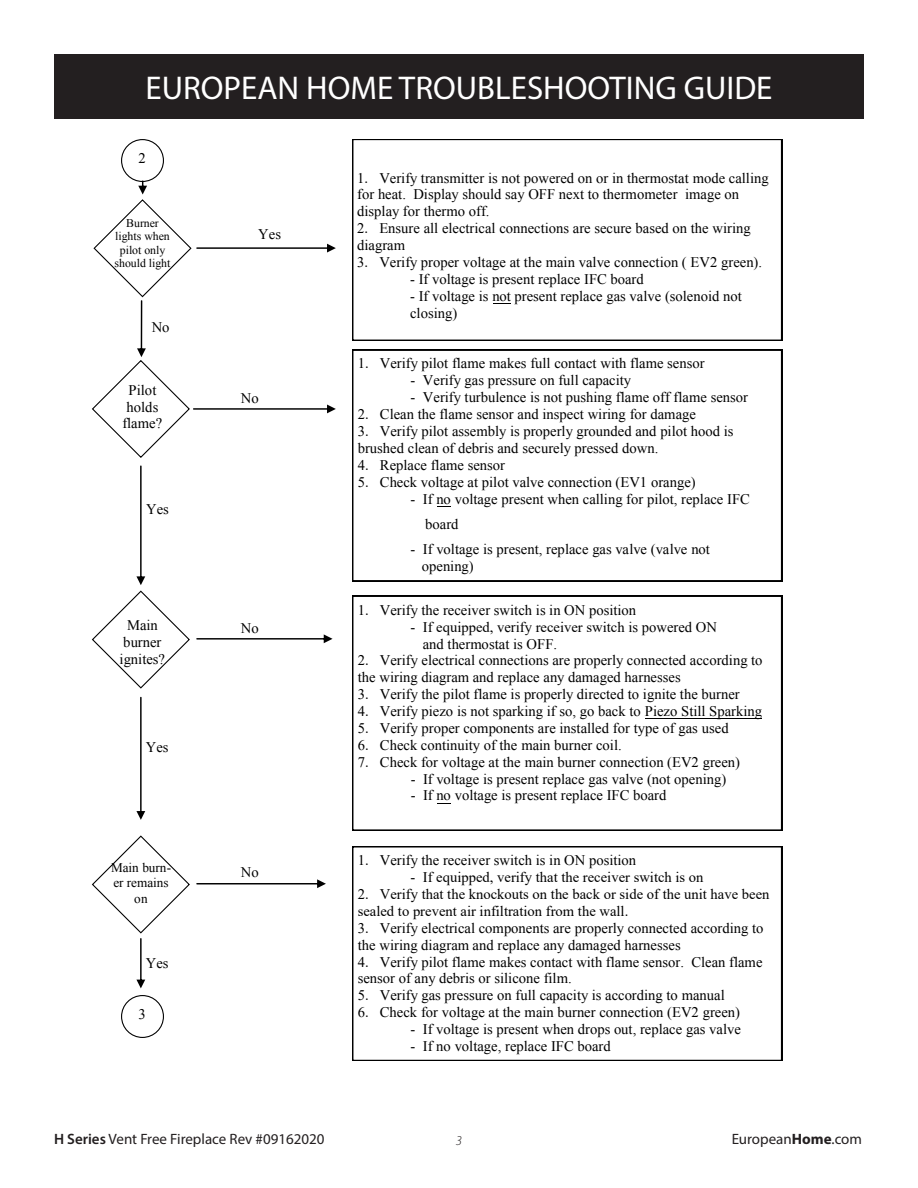
<style>
.page{position:relative;width:918px;height:1188px;background:#fff}
.page>*{position:absolute;margin:0;border:0;box-sizing:border-box;transform-origin:0 0}
.t1{font:33px "Myriad Pro";color:#fff}
.t2{font:15px "Myriad Pro";color:#231f20}
.t3{font:14.7px/17px "Times New Roman";color:#000}
.t4{font:italic 300 13.5px "Myriad Pro";color:#231f20}
.t5{font:13.2px/15.3px "Times New Roman";color:#000;text-align:center}
.t6{font:11.85px/13.5px "Times New Roman";color:#000;text-align:center}
.s1{font-weight:600}
.s2{font-weight:700}
</style>
<div class="page">
<div style="left:54px;top:54px;width:810px;height:65px;background:#231f20"></div>
<svg style="left:352px;top:139px;width:430px;height:202px"></svg>
<svg style="left:493px;top:303px;width:18px;height:1px"></svg>
<svg style="left:352px;top:350px;width:430px;height:231px"></svg>
<svg style="left:437px;top:506px;width:14px;height:1px"></svg>
<svg style="left:196px;top:634px;width:137px;height:9px"></svg>
<svg style="left:352px;top:596px;width:430px;height:235px"></svg>
<svg style="left:437px;top:803px;width:14px;height:1px"></svg>
<hr style="left:645px;top:718px;width:117px;height:1px;background:#000">
<svg style="left:136px;top:697px;width:9px;height:123px"></svg>
<svg style="left:196px;top:879px;width:130px;height:9px"></svg>
<svg style="left:352px;top:846px;width:430px;height:215px"></svg>
<svg style="left:92px;top:835px;width:98px;height:153px"></svg>
<svg style="left:121px;top:995px;width:43px;height:43px"></svg>
<svg style="left:92px;top:139px;width:244px;height:319px"></svg>
<svg style="left:92px;top:465px;width:98px;height:224px"></svg>
<h1 class="t1" style="left:145px;top:67px;width:629px">EUROPEAN HOME TROUBLESHOOTING GUIDE</h1>
<p class="t3" style="left:139px;top:150px;width:9px">2</p>
<p class="t6" style="left:114px;top:216px;width:57px">Burner lights when pilot only should light</p>
<p class="t3" style="left:258px;top:226px;width:24px">Yes</p>
<p class="t3" style="left:152px;top:318px;width:19px">No</p>
<p class="t3" style="left:122px;top:381px;width:41px;text-align:center">Pilot holds flame?</p>
<p class="t3" style="left:241px;top:390px;width:19px">No</p>
<p class="t3" style="left:146px;top:500px;width:24px">Yes</p>
<p class="t3" style="left:120px;top:616px;width:47px;text-align:center">Main burner ignites?</p>
<p class="t3" style="left:241px;top:620px;width:19px">No</p>
<p class="t3" style="left:146px;top:738px;width:24px">Yes</p>
<p class="t5" style="left:111px;top:860px;width:62px">Main burn-- er remains on</p>
<p class="t3" style="left:241px;top:864px;width:19px">No</p>
<p class="t3" style="left:146px;top:954px;width:24px">Yes</p>
<p class="t3" style="left:139px;top:1006px;width:9px">3</p>
<p class="t3" style="left:357px;top:169px;width:413px">1. Verify transmitter is not powered on or in thermostat mode calling for heat. Display should say OFF next to thermometer image on display for thermo off.</p>
<p class="t3" style="left:357px;top:219px;width:395px">2. Ensure all electrical connections are secure based on the wiring diagram</p>
<p class="t3" style="left:357px;top:253px;width:406px">3. Verify proper voltage at the main valve connection ( EV2 green).</p>
<p class="t3" style="left:410px;top:270px;width:235px">- If voltage is present replace IFC board</p>
<p class="t3" style="left:410px;top:287px;width:333px">- If voltage is not present replace gas valve (solenoid not closing)</p>
<p class="t3" style="left:358px;top:355px;width:348px">1. Verify pilot flame makes full contact with flame sensor</p>
<p class="t3" style="left:411px;top:372px;width:222px">- Verify gas pressure on full capacity</p>
<p class="t3" style="left:411px;top:389px;width:339px">- Verify turbulence is not pushing flame off flame sensor</p>
<p class="t3" style="left:358px;top:405px;width:340px">2. Clean the flame sensor and inspect wiring for damage</p>
<p class="t3" style="left:358px;top:422px;width:377px">3. Verify pilot assembly is properly grounded and pilot hood is brushed clean of debris and securely pressed down.</p>
<p class="t3" style="left:358px;top:456px;width:149px">4. Replace flame sensor</p>
<p class="t3" style="left:358px;top:473px;width:339px">5. Check voltage at pilot valve connection (EV1 orange)</p>
<p class="t3" style="left:425px;top:485px;width:326px;line-height:26px;text-indent:-14px">- If no voltage present when calling for pilot, replace IFC board</p>
<p class="t3" style="left:422px;top:541px;width:290px;text-indent:-11px">- If voltage is present, replace gas valve (valve not opening)</p>
<p class="t3" style="left:358px;top:601px;width:280px">1. Verify the receiver switch is in ON position</p>
<p class="t3" style="left:423px;top:617px;width:296px;line-height:17.9px;text-indent:-12px">- If equipped, verify receiver switch is powered ON and thermostat is OFF.</p>
<p class="t3" style="left:358px;top:651px;width:406px">2. Verify electrical connections are properly connected according to the wiring diagram and replace any damaged harnesses</p>
<p class="t3" style="left:358px;top:685px;width:383px">3. Verify the pilot flame is properly directed to ignite the burner</p>
<p class="t3" style="left:358px;top:702px;width:406px">4. Verify piezo is not sparking if so, go back to Piezo Still Sparking</p>
<p class="t3" style="left:358px;top:719px;width:372px">5. Verify proper components are installed for type of gas used</p>
<p class="t3" style="left:358px;top:736px;width:265px">6. Check continuity of the main burner coil.</p>
<p class="t3" style="left:358px;top:753px;width:384px">7. Check for voltage at the main burner connection (EV2 green)</p>
<p class="t3" style="left:411px;top:770px;width:317px">- If voltage is present replace gas valve (not opening)</p>
<p class="t3" style="left:411px;top:787px;width:257px">- If no voltage is present replace IFC board</p>
<p class="t3" style="left:358px;top:851px;width:280px">1. Verify the receiver switch is in ON position</p>
<p class="t3" style="left:411px;top:868px;width:294px">- If equipped, verify that the receiver switch is on</p>
<p class="t3" style="left:358px;top:885px;width:413px">2. Verify that the knockouts on the back or side of the unit have been sealed to prevent air infiltration from the wall.</p>
<p class="t3" style="left:358px;top:919px;width:407px">3. Verify electrical components are properly connected according to the wiring diagram and replace any damaged harnesses</p>
<p class="t3" style="left:358px;top:953px;width:406px">4. Verify pilot flame makes contact with flame sensor. Clean flame sensor of any debris or silicone film.</p>
<p class="t3" style="left:358px;top:986px;width:369px">5. Verify gas pressure on full capacity is according to manual</p>
<p class="t3" style="left:358px;top:1003px;width:384px">6. Check for voltage at the main burner connection (EV2 green)</p>
<p class="t3" style="left:411px;top:1021px;width:332px">- If voltage is present when drops out, replace gas valve</p>
<p class="t3" style="left:411px;top:1037px;width:202px">- If no voltage, replace IFC board</p>
<p class="t2" style="left:54px;top:1130px;width:272px"><span class="s1">H Series</span> Vent Free Fireplace Rev #09162020</p>
<p class="t2" style="left:732px;top:1130px;width:132px">European<span class="s2">Home</span>.com</p>
<p class="t4" style="left:456px;top:1132px;width:8px">3</p>
</div>
